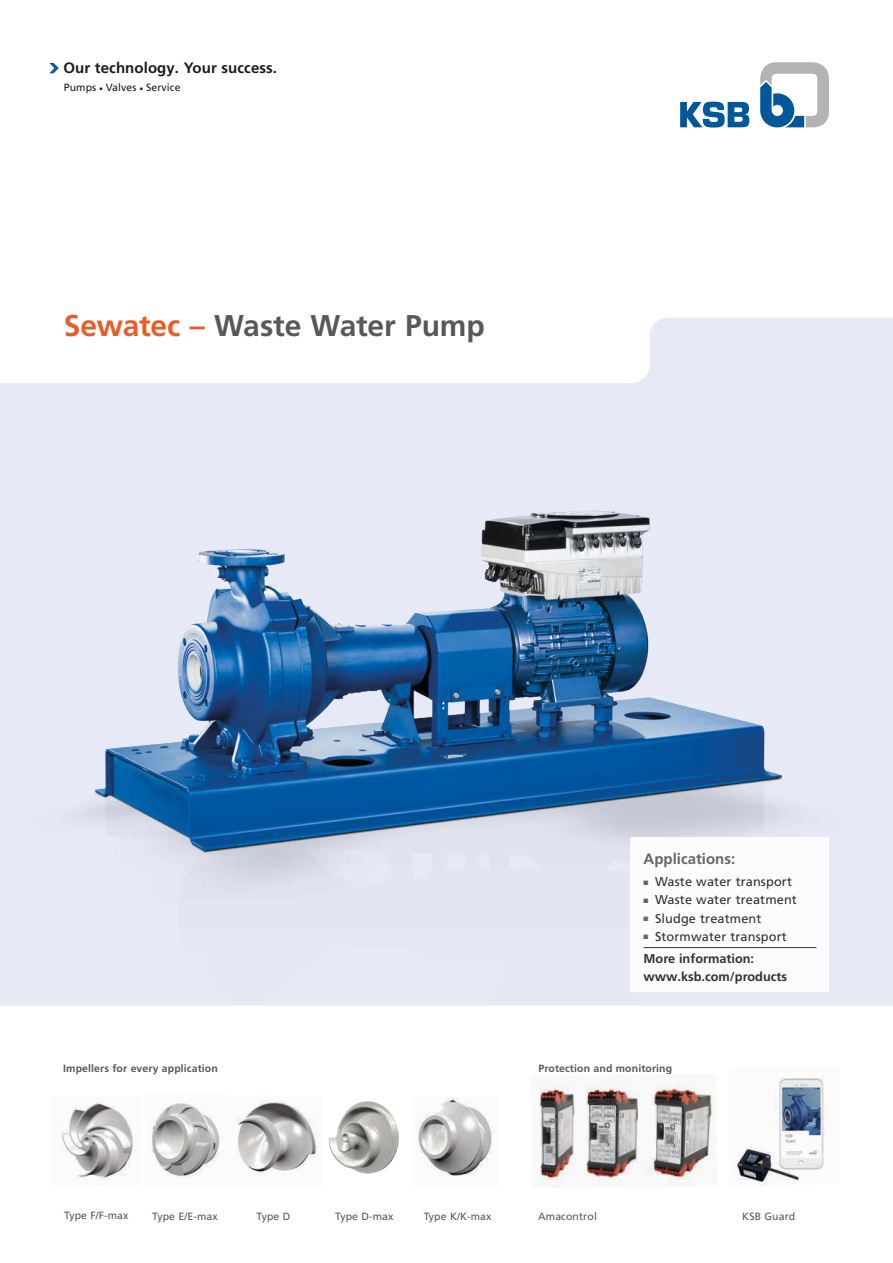
<style>
.page{position:relative;width:893px;height:1263px;background:#fff}
.page>*{position:absolute;margin:0;border:0;box-sizing:border-box;transform-origin:0 0}
.t1{font:700 30px "Frutiger LT Pro";letter-spacing:-.01em;color:#585857}
.t2{font:700 15px "Frutiger LT Pro";letter-spacing:.005em;color:#1c1c1b}
.t3{font:700 15px "Frutiger LT Pro";color:#585857}
.t4{font:12.75px/22.2px "Frutiger LT Pro";letter-spacing:.01em;color:#1c1c1b}
.t5{font:700 12.75px "Frutiger LT Pro";color:#1c1c1b}
.t6{font:10.5px "Frutiger LT Pro";letter-spacing:.01em;color:#585857}
.t7{font:700 10.5px "Frutiger LT Pro";letter-spacing:.01em;color:#585857}
.t8{font:10.5px "Frutiger LT Pro";letter-spacing:.01em;color:#1c1c1b}
.s1{color:#ea5c26}
.s2{color:#585857}
.s3{font-weight:700}
</style>
<div class="page">
<img style="left:12px;top:497px;width:879px;height:504px">
<div style="left:631px;top:837px;width:198px;height:155px;background:#fff"></div>
<hr style="left:643px;top:947px;width:173px;height:1px;background:#1c1c1b">
<svg style="left:760px;top:62px;width:69px;height:65px"></svg>
<svg style="left:680px;top:102px;width:69px;height:26px"></svg>
<svg style="left:49px;top:63px;width:10px;height:10px"></svg>
<img style="left:733px;top:1076px;width:94px;height:110px">
<img style="left:539px;top:1081px;width:175px;height:106px">
<img style="left:328px;top:1101px;width:71px;height:73px">
<img style="left:150px;top:1103px;width:73px;height:75px">
<img style="left:61px;top:1100px;width:76px;height:81px">
<img style="left:236px;top:1101px;width:82px;height:74px">
<img style="left:418px;top:1098px;width:75px;height:79px">
<p class="t2" style="left:63px;top:59px;width:215px">Our technology. Your success.</p>
<p class="t8" style="left:64px;top:81px;width:118px">Pumps ■ Valves ■ Service</p>
<h1 class="t1" style="left:64px;top:308px;width:422px"><span class="s1">Sewatec –</span> Waste Water Pump</h1>
<p class="t3" style="left:643px;top:850px;width:93px">Applications:</p>
<p class="t4" style="left:643px;top:871px;width:150px"><span class="s2">■</span> Waste water transport</p>
<p class="t4" style="left:643px;top:889px;width:155px"><span class="s2">■</span> Waste water treatment</p>
<p class="t4" style="left:643px;top:907px;width:119px"><span class="s2">■</span> Sludge treatment</p>
<p class="t4" style="left:643px;top:925px;width:145px"><span class="s2">■</span> Stormwater transport<br><span class="s3">More information:</span></p>
<p class="t5" style="left:643px;top:969px;width:145px">www.ksb.com/products</p>
<p class="t7" style="left:63px;top:1062px;width:156px">Impellers for every application</p>
<p class="t7" style="left:539px;top:1062px;width:135px">Protection and monitoring</p>
<p class="t6" style="left:64px;top:1209px;width:66px">Type F/F-max</p>
<p class="t6" style="left:152px;top:1210px;width:67px">Type E/E-max</p>
<p class="t6" style="left:257px;top:1210px;width:35px">Type D</p>
<p class="t6" style="left:335px;top:1210px;width:60px">Type D-max</p>
<p class="t6" style="left:424px;top:1210px;width:69px">Type K/K-max</p>
<p class="t6" style="left:538px;top:1210px;width:60px">Amacontrol</p>
<p class="t6" style="left:742px;top:1210px;width:55px">KSB Guard</p>
</div>
